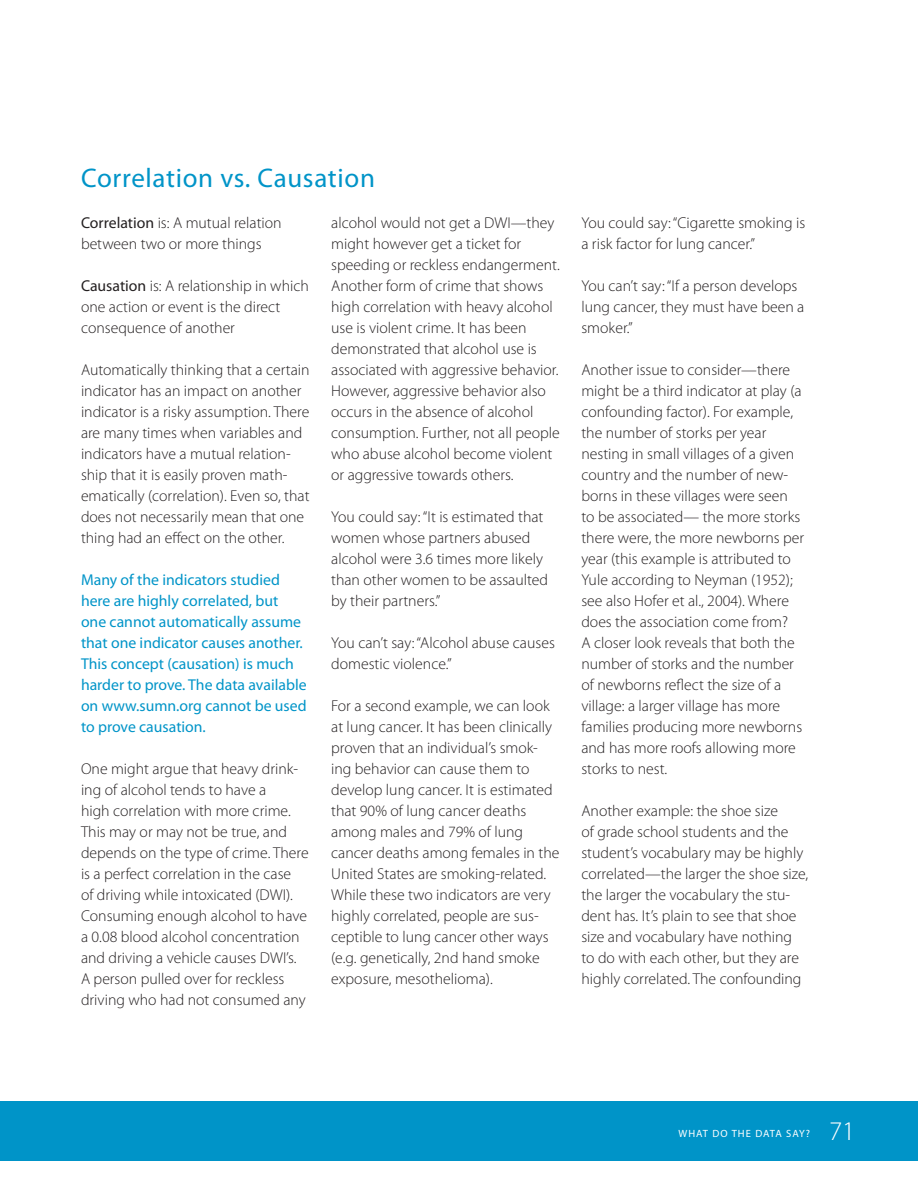
<style>
.page{position:relative;width:918px;height:1188px;background:#fff}
.page>*{position:absolute;margin:0;border:0;box-sizing:border-box;transform-origin:0 0}
.Headline_1{font:27px "Myriad Pro";letter-spacing:.025em;color:#0094c8}
.t1{font:300 27px "Myriad Pro";color:#fff}
.Body_text{font:300 15.75px/21px "Myriad Pro";color:#231f20}
.Body_text-2{font:15.75px/21px "Myriad Pro";color:#0094c8}
.t2{font:10.5px "Myriad Pro";letter-spacing:.1em;color:#fff}
.s1{font-weight:400}
</style>
<div class="page">
<div style="left:0;top:1101px;width:918px;height:60px;background:#0094c8"></div>
<p class="Headline_1" style="left:81px;top:161px;width:296px">Correlation vs. Causation</p>
<p class="Body_text" style="left:81px;top:212px;width:202px"><span class="s1">Correlation</span> is: A mutual relation between two or more things</p>
<p class="Body_text" style="left:81px;top:275px;width:229px"><span class="s1">Causation</span> is: A relationship in which one action or event is the direct consequence of another</p>
<p class="Body_text" style="left:81px;top:359px;width:230px">Automatically thinking that a certain indicator has an impact on another indicator is a risky assumption. There are many times when variables and indicators have a mutual relation&shy;ship that it is easily proven math&shy;ematically (correlation). Even so, that does not necessarily mean that one thing had an effect on the other.</p>
<p class="Body_text-2" style="left:81px;top:569px;width:227px">Many of the indicators studied here are highly correlated, but one cannot automatically assume that one indicator causes another.<br>This concept (causation) is much harder to prove. The data available on www.sumn.org cannot be used to prove causation.</p>
<p class="Body_text" style="left:81px;top:758px;width:229px">One might argue that heavy drink&shy;ing of alcohol tends to have a<br>high correlation with more crime.<br>This may or may not be true, and depends on the type of crime. There is a perfect correlation in the case<br>of driving while intoxicated (DWI).<br>Consuming enough alcohol to have a 0.08 blood alcohol concentration and driving a vehicle causes DWI’s.<br>A person pulled over for reckless driving who had not consumed any</p>
<p class="Body_text" style="left:331px;top:212px;width:230px">alcohol would not get a DWI—they might however get a ticket for speeding or reckless endangerment.<br>Another form of crime that shows high correlation with heavy alcohol use is violent crime. It has been demonstrated that alcohol use is associated with aggressive behavior.<br>However, aggressive behavior also occurs in the absence of alcohol consumption. Further, not all people who abuse alcohol become violent or aggressive towards others.</p>
<p class="Body_text" style="left:331px;top:506px;width:218px">You could say: “It is estimated that women whose partners abused alcohol were 3.6 times more likely than other women to be assaulted by their partners.”</p>
<p class="Body_text" style="left:331px;top:632px;width:225px">You can’t say: “Alcohol abuse causes domestic violence.”</p>
<p class="Body_text" style="left:331px;top:695px;width:230px">For a second example, we can look at lung cancer. It has been clinically proven that an individual’s smok&shy;ing behavior can cause them to develop lung cancer. It is estimated that 90% of lung cancer deaths among males and 79% of lung cancer deaths among females in the United States are smoking-related.<br>While these two indicators are very highly correlated, people are sus&shy;ceptible to lung cancer other ways (e.g. genetically, 2nd hand smoke exposure, mesothelioma).</p>
<p class="Body_text" style="left:581px;top:212px;width:226px">You could say: “Cigarette smoking is a risk factor for lung cancer.”</p>
<p class="Body_text" style="left:581px;top:275px;width:225px">You can’t say: “If a person develops lung cancer, they must have been a smoker.”</p>
<p class="Body_text" style="left:581px;top:359px;width:224px">Another issue to consider—there might be a third indicator at play (a confounding factor). For example, the number of storks per year nesting in small villages of a given country and the number of new&shy;borns in these villages were seen to be associated— the more storks there were, the more newborns per year (this example is attributed to<br>Yule according to Neyman (1952); see also Hofer et al., 2004). Where does the association come from?<br>A closer look reveals that both the number of storks and the number of newborns reflect the size of a village: a larger village has more families producing more newborns and has more roofs allowing more storks to nest.</p>
<p class="Body_text" style="left:581px;top:800px;width:228px">Another example: the shoe size<br>of grade school students and the student’s vocabulary may be highly correlated—the larger the shoe size, the larger the vocabulary the stu&shy;dent has. It’s plain to see that shoe size and vocabulary have nothing to do with each other, but they are highly correlated. The confounding</p>
<p class="t2" style="left:678px;top:1127px;width:133px">WHAT DO THE DATA SAY?</p>
<p class="t1" style="left:829px;top:1115px;width:28px">71</p>
</div>
